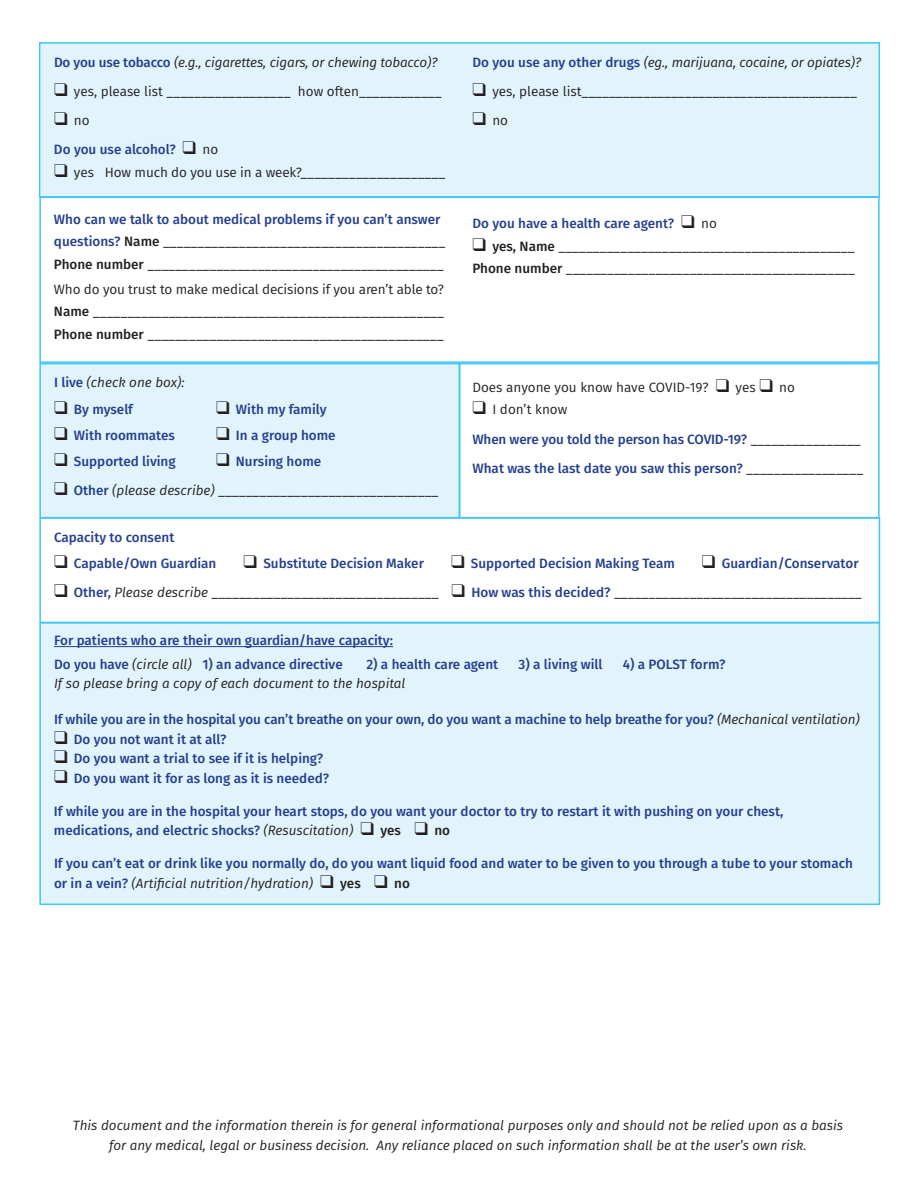
<style>
.page{position:relative;width:918px;height:1188px;background:#fff}
.page>*{position:absolute;margin:0;border:0;box-sizing:border-box;transform-origin:0 0}
.t1{font:500 13.5px/29.2px "Fira Sans";color:#253f8e}
.t2{font:13.5px/22.5px "Fira Sans";letter-spacing:-.01em;color:#231f20}
.t3{font:italic 13.5px/19.5px "Fira Sans";color:#231f20;text-align:center}
.s1{font-weight:500;font-style:normal;color:#253f8e}
.s2{color:#231f20}
.s3{font-weight:400;color:#231f20}
.s4{font-weight:500;color:#253f8e}
.s5{font-weight:500}
.s6{font-style:italic}
.s7{font-weight:400;font-style:italic;color:#231f20}
</style>
<div class="page">
<div style="left:39px;top:42px;width:841px;height:156px;background:#e1f4fc;border:2px solid #40c7f4"></div>
<div style="left:39px;top:363px;width:421px;height:155px;background:#e1f4fc;border:2px solid #40c7f4"></div>
<div style="left:459px;top:363px;width:421px;height:155px;background:#fff;border:2px solid #40c7f4"></div>
<div style="left:39px;top:197px;width:841px;height:166px;background:#fff;border:2px solid #40c7f4"></div>
<div style="left:39px;top:622px;width:841px;height:283px;background:#e1f4fc;border:2px solid #40c7f4"></div>
<div style="left:39px;top:517px;width:841px;height:106px;background:#fff;border:2px solid #40c7f4"></div>
<hr style="left:54px;top:646px;width:339px;height:1px;background:#253f8e">
<p class="t3" style="left:54px;top:52px;width:385px"><span class="s1">Do you use tobacco</span> (e.g., cigarettes, cigars, or chewing tobacco)?</p>
<p class="t2" style="left:54px;top:80px;width:389px">❑ yes, please list __________________ how often____________</p>
<p class="t1" style="left:54px;top:105px;width:166px"><span class="s2">❑</span> <span class="s3">no<br></span>Do you use alcohol? <span class="s2">❑</span> <span class="s3">no</span></p>
<p class="t2" style="left:54px;top:161px;width:393px">❑ yes How much do you use in a week?_____________________</p>
<p class="t2" style="left:54px;top:207px;width:393px"><span class="s4">Who can we talk to about medical problems if you can’t answer questions?</span> <span class="s5">Name</span> _________________________________________<br><span class="s5">Phone number</span> ___________________________________________</p>
<p class="t2" style="left:54px;top:278px;width:392px;text-align:justify">Who do you trust to make medical decisions if you aren’t able to?<br><span class="s5">Name</span> ___________________________________________________ <span class="s5">Phone number</span> ___________________________________________</p>
<p class="t3" style="left:54px;top:373px;width:132px"><span class="s1">I live</span> (check one box):</p>
<p class="t1" style="left:54px;top:394px;width:81px"><span class="s2">❑</span> By myself</p>
<p class="t1" style="left:216px;top:394px;width:112px"><span class="s2">❑</span> With my family</p>
<p class="t1" style="left:54px;top:420px;width:122px"><span class="s2">❑</span> With roommates</p>
<p class="t1" style="left:216px;top:420px;width:121px"><span class="s2">❑</span> In a group home</p>
<p class="t1" style="left:54px;top:446px;width:123px"><span class="s2">❑</span> Supported living</p>
<p class="t1" style="left:216px;top:446px;width:107px"><span class="s2">❑</span> Nursing home</p>
<p class="t2" style="left:54px;top:479px;width:386px">❑ <span class="s4">Other</span> <span class="s6">(please describe)</span> ________________________________</p>
<p class="t3" style="left:472px;top:52px;width:390px"><span class="s1">Do you use any other drugs</span> (eg., marijuana, cocaine, or opiates)?</p>
<p class="t2" style="left:472px;top:80px;width:386px">❑ yes, please list________________________________________</p>
<p class="t2" style="left:472px;top:109px;width:37px">❑ no</p>
<p class="t1" style="left:472px;top:208px;width:246px">Do you have a health care agent? <span class="s2">❑</span> <span class="s3">no</span></p>
<p class="t2" style="left:472px;top:234px;width:384px">❑ <span class="s5">yes, Name</span> ___________________________________________<br><span class="s5">Phone number</span> __________________________________________</p>
<p class="t2" style="left:472px;top:376px;width:324px">Does anyone you know have COVID-19? ❑ yes ❑ no</p>
<p class="t1" style="left:472px;top:394px;width:392px"><span class="s2">❑</span> <span class="s3">I don’t know<br></span>When were you told the person has COVID-19? <span class="s3">________________<br></span>What was the last date you saw this person? <span class="s3">_________________</span></p>
<p class="t1" style="left:54px;top:522px;width:122px">Capacity to consent</p>
<p class="t1" style="left:54px;top:548px;width:164px"><span class="s2">❑</span> Capable/Own Guardian</p>
<p class="t1" style="left:243px;top:548px;width:182px"><span class="s2">❑</span> Substitute Decision Maker</p>
<p class="t1" style="left:451px;top:548px;width:225px"><span class="s2">❑</span> Supported Decision Making Team</p>
<p class="t1" style="left:702px;top:548px;width:158px"><span class="s2">❑</span> Guardian/Conservator</p>
<p class="t2" style="left:54px;top:581px;width:810px">❑ <span class="s4">Other,</span> <span class="s6">Please describe</span> _________________________________ ❑ <span class="s4">How was this decided?</span> ____________________________________</p>
<p class="t1" style="left:54px;top:628px;width:341px;line-height:23.2px">For patients who are their own guardian/have capacity:<br>Do you have <span class="s7">(circle all)</span> 1) an advance directive</p>
<p class="t1" style="left:366px;top:648px;width:133px">2) a health care agent</p>
<p class="t1" style="left:519px;top:648px;width:85px">3) a living will</p>
<p class="t1" style="left:623px;top:648px;width:104px">4) a POLST form?</p>
<p class="t3" style="left:54px;top:673px;width:353px">If so please bring a copy of each document to the hospital</p>
<p class="t1" style="left:54px;top:704px;width:807px">If while you are in the hospital you can’t breathe on your own, do you want a machine to help breathe for you? <span class="s7">(Mechanical ventilation)</span></p>
<p class="t1" style="left:54px;top:724px;width:174px"><span class="s2">❑</span> Do you not want it at all?</p>
<p class="t1" style="left:54px;top:743px;width:271px"><span class="s2">❑</span> Do you want a trial to see if it is helping?</p>
<p class="t1" style="left:54px;top:763px;width:277px"><span class="s2">❑</span> Do you want it for as long as it is needed?</p>
<p class="t1" style="left:54px;top:800px;width:731px;line-height:19.5px">If while you are in the hospital your heart stops, do you want your doctor to try to restart it with pushing on your chest, medications, and electric shocks? <span class="s7">(Resuscitation)</span> <span class="s2">❑ yes</span> <span class="s2">❑ no</span></p>
<p class="t1" style="left:54px;top:853px;width:801px;line-height:19.5px">If you can’t eat or drink like you normally do, do you want liquid food and water to be given to you through a tube to your stomach or in a vein? <span class="s7">(Artificial nutrition/hydration)</span> <span class="s2">❑ yes</span> <span class="s2">❑ no</span></p>
<p class="t3" style="left:73px;top:1116px;width:772px">This document and the information therein is for general informational purposes only and should not be relied upon as a basis for any medical, legal or business decision. Any reliance placed on such information shall be at the user’s own risk.</p>
</div>
